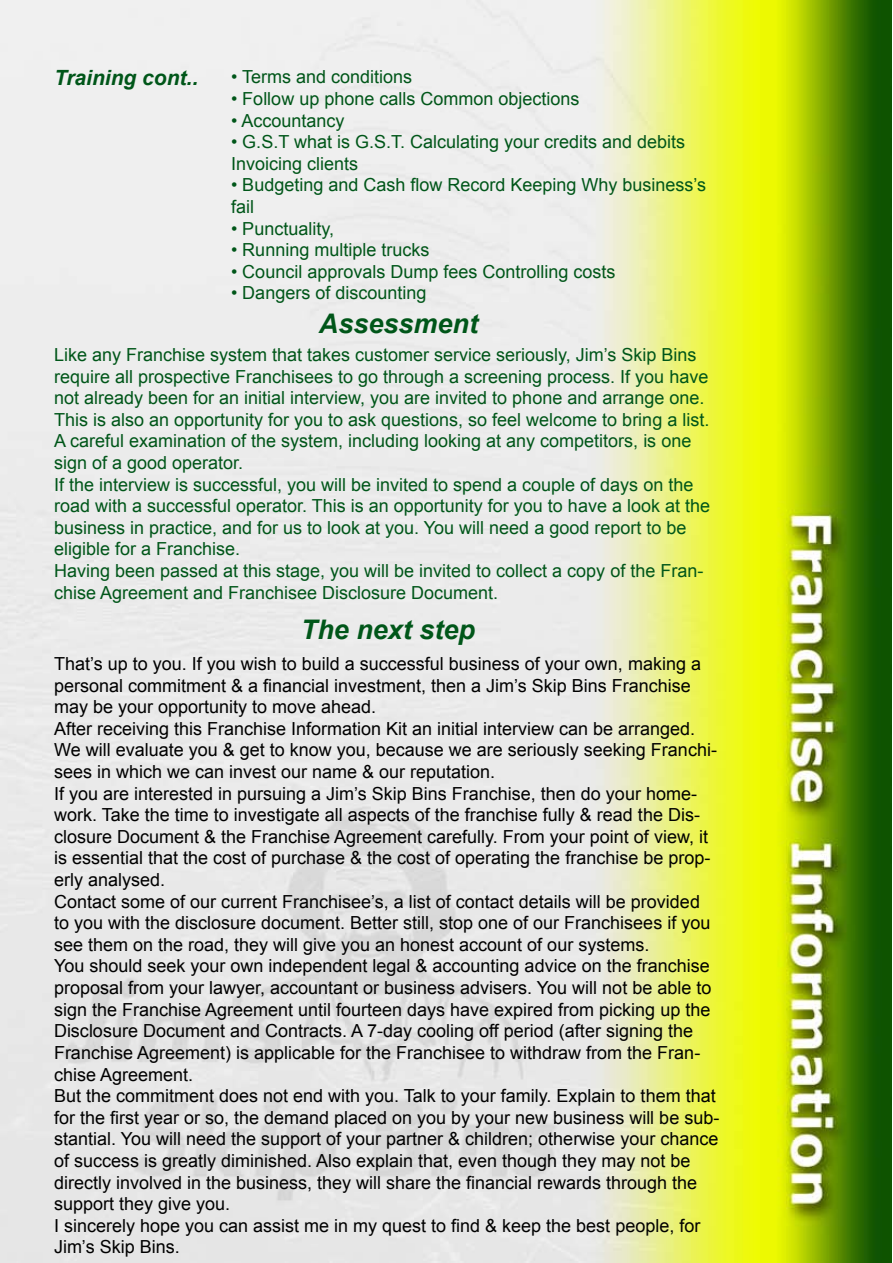
<style>
.page{position:relative;width:893px;height:1263px;background:#fff}
.page>*{position:absolute;margin:0;border:0;box-sizing:border-box;transform-origin:0 0}
.t1{font:italic 700 27px "Arial";color:#005619}
.t2{font:italic 700 21px "Arial";color:#005619}
.t3{font:18px/21.6px "Arial";color:#000}
.t4{font:18px/21.6px "Arial";color:#005619}
</style>
<div class="page">
<img style="left:0;top:0;width:892px;height:1263px">
<p class="t2" style="left:54px;top:64px;width:146px">Training cont..</p>
<p class="t4" style="left:231px;top:66px;width:183px">• Terms and conditions</p>
<p class="t4" style="left:231px;top:88px;width:350px">• Follow up phone calls Common objections</p>
<p class="t4" style="left:231px;top:110px;width:115px">• Accountancy</p>
<p class="t4" style="left:231px;top:131px;width:456px">• G.S.T what is G.S.T. Calculating your credits and debits<br>Invoicing clients</p>
<p class="t4" style="left:231px;top:174px;width:477px">• Budgeting and Cash flow Record Keeping Why business’s fail</p>
<p class="t4" style="left:231px;top:218px;width:105px">• Punctuality,</p>
<p class="t4" style="left:231px;top:239px;width:200px">• Running multiple trucks</p>
<p class="t4" style="left:231px;top:261px;width:386px">• Council approvals Dump fees Controlling costs</p>
<p class="t4" style="left:231px;top:282px;width:197px">• Dangers of discounting</p>
<h1 class="t1" style="left:319px;top:306px;width:161px">Assessment</h1>
<p class="t4" style="left:54px;top:344px;width:658px">Like any Franchise system that takes customer service seriously, Jim’s Skip Bins require all prospective Franchisees to go through a screening process. If you have not already been for an initial interview, you are invited to phone and arrange one.<br>This is also an opportunity for you to ask questions, so feel welcome to bring a list.<br>A careful examination of the system, including looking at any competitors, is one sign of a good operator.<br>If the interview is successful, you will be invited to spend a couple of days on the road with a successful operator. This is an opportunity for you to have a look at the business in practice, and for us to look at you. You will need a good report to be eligible for a Franchise.<br>Having been passed at this stage, you will be invited to collect a copy of the Fran&shy;chise Agreement and Franchisee Disclosure Document.</p>
<h1 class="t1" style="left:301px;top:612px;width:176px">The next step</h1>
<p class="t3" style="left:54px;top:653px;width:667px">That’s up to you. If you wish to build a successful business of your own, making a personal commitment &amp; a financial investment, then a Jim’s Skip Bins Franchise may be your opportunity to move ahead.<br>After receiving this Franchise Information Kit an initial interview can be arranged.<br>We will evaluate you &amp; get to know you, because we are seriously seeking Franchi&shy;sees in which we can invest our name &amp; our reputation.<br>If you are interested in pursuing a Jim’s Skip Bins Franchise, then do your home&shy;work. Take the time to investigate all aspects of the franchise fully &amp; read the Dis&shy;closure Document &amp; the Franchise Agreement carefully. From your point of view, it is essential that the cost of purchase &amp; the cost of operating the franchise be prop&shy;erly analysed.<br>Contact some of our current Franchisee’s, a list of contact details will be provided to you with the disclosure document. Better still, stop one of our Franchisees if you see them on the road, they will give you an honest account of our systems.<br>You should seek your own independent legal &amp; accounting advice on the franchise proposal from your lawyer, accountant or business advisers. You will not be able to sign the Franchise Agreement until fourteen days have expired from picking up the Disclosure Document and Contracts. A 7-day cooling off period (after signing the Franchise Agreement) is applicable for the Franchisee to withdraw from the Fran&shy;chise Agreement.<br>But the commitment does not end with you. Talk to your family. Explain to them that for the first year or so, the demand placed on you by your new business will be sub&shy;stantial. You will need the support of your partner &amp; children; otherwise your chance of success is greatly diminished. Also explain that, even though they may not be directly involved in the business, they will share the financial rewards through the support they give you.<br>I sincerely hope you can assist me in my quest to find &amp; keep the best people, for Jim’s Skip Bins.</p>
</div>
